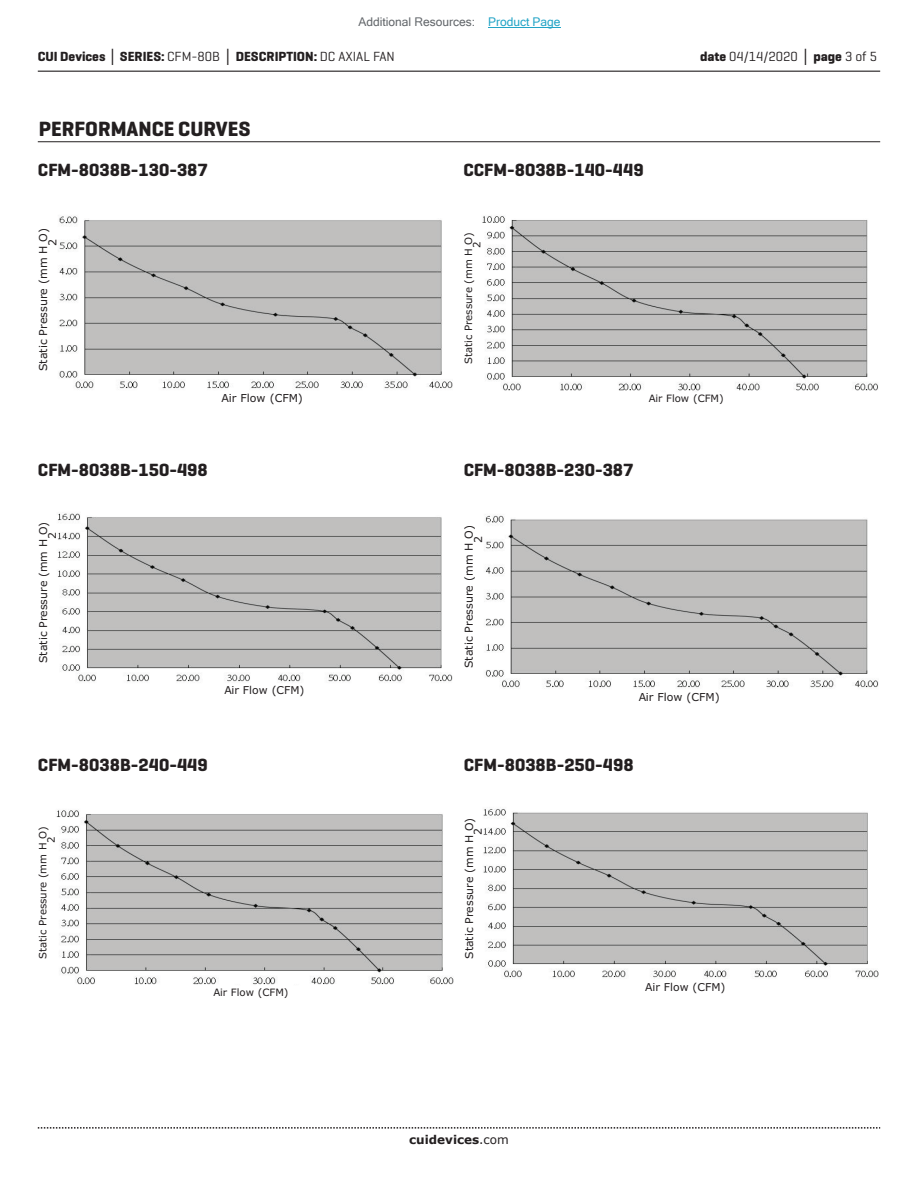
<style>
.page{position:relative;width:918px;height:1188px;background:#fff}
.page>*{position:absolute;margin:0;border:0;box-sizing:border-box;transform-origin:0 0}
.t1{font:700 21px "Geogrotesque";color:#231f20}
.t2{font:700 18px "Geogrotesque";color:#231f20}
.t3{font:700 13.5px "Geogrotesque";color:#231f20}
.t4{font:13.5px "Geogrotesque";color:#231f20}
.t5{font:12px "Microsoft Sans Serif";color:#63676b}
.t6{font:700 12px "Verdana";color:#231f20}
.t7{font:10.95px/9px "Verdana";color:#231f20}
.t8{font:10.8px/8.9px "Verdana";color:#231f20}
.t9{font:10.2px/8.4px "Verdana";color:#231f20}
.s1{color:#23a4c6}
.s2{font-family:"Verdana"}
.s3{font-weight:400}
.s4{font-weight:700}
.s5{font-family:"Verdana";font-weight:700}
</style>
<div class="page">
<hr style="left:38px;top:71px;width:842px;height:1px;background:#231f20">
<svg style="left:38px;top:1127px;width:842px;height:2px"></svg>
<hr style="left:38px;top:141px;width:842px;height:1px;background:#231f20">
<img style="left:58px;top:513px;width:395px;height:169px">
<img style="left:482px;top:216px;width:396px;height:175px">
<img style="left:59px;top:216px;width:394px;height:174px">
<img style="left:483px;top:809px;width:396px;height:170px">
<img style="left:56px;top:810px;width:398px;height:175px">
<img style="left:485px;top:515px;width:394px;height:174px">
<hr style="left:488px;top:27px;width:73px;height:1px;background:#23a4c6">
<p class="t5" style="left:358px;top:15px;width:204px">Additional Resources: <span class="s1">Product Page</span></p>
<p class="t3" style="left:38px;top:48px;width:358px">CUI Devices <span class="s2">│</span> SERIES: <span class="s3">CFM-80B</span> <span class="s2">│</span> DESCRIPTION: <span class="s3">DC AXIAL FAN</span></p>
<p class="t4" style="left:700px;top:48px;width:179px"><span class="s4">date</span> 04/14/2020 <span class="s5">│</span> <span class="s4">page</span> 3 of 5</p>
<p class="t1" style="left:39px;top:116px;width:213px">PERFORMANCE CURVES</p>
<p class="t2" style="left:38px;top:158px;width:171px">CFM-8038B-130-387</p>
<p class="t2" style="left:464px;top:158px;width:182px">CCFM-8038B-140-449</p>
<p class="t7" style="left:39px;top:246px;width:19px;text-indent:-126px;rotate:-90deg">Static Pressure (mm H O)<br>2</p>
<p class="t9" style="left:464px;top:248px;width:18px;text-indent:-116px;rotate:-90deg">Static Pressure (mm H O)<br>2</p>
<p class="t7" style="left:222px;top:394px;width:83px">Air Flow (CFM)</p>
<p class="t9" style="left:649px;top:394px;width:76px">Air Flow (CFM)</p>
<p class="t2" style="left:38px;top:458px;width:171px">CFM-8038B-150-498</p>
<p class="t2" style="left:464px;top:458px;width:171px">CFM-8038B-230-387</p>
<p class="t8" style="left:39px;top:539px;width:19px;text-indent:-124px;rotate:-90deg">Static Pressure (mm H O)<br>2</p>
<p class="t7" style="left:464px;top:543px;width:19px;text-indent:-125px;rotate:-90deg">Static Pressure (mm H O)<br>2</p>
<p class="t8" style="left:224px;top:686px;width:82px">Air Flow (CFM)</p>
<p class="t7" style="left:639px;top:692px;width:83px">Air Flow (CFM)</p>
<p class="t2" style="left:38px;top:754px;width:171px">CFM-8038B-240-449</p>
<p class="t2" style="left:464px;top:754px;width:171px">CFM-8038B-250-498</p>
<p class="t9" style="left:39px;top:843px;width:18px;text-indent:-116px;rotate:-90deg">Static Pressure (mm H O)<br>2</p>
<p class="t8" style="left:465px;top:835px;width:19px;text-indent:-124px;rotate:-90deg">Static Pressure (mm H O)<br>2</p>
<p class="t9" style="left:213px;top:988px;width:77px">Air Flow (CFM)</p>
<p class="t8" style="left:645px;top:982px;width:82px">Air Flow (CFM)</p>
<p class="t6" style="left:409px;top:1131px;width:101px">cuidevices<span class="s3">.com</span></p>
</div>
